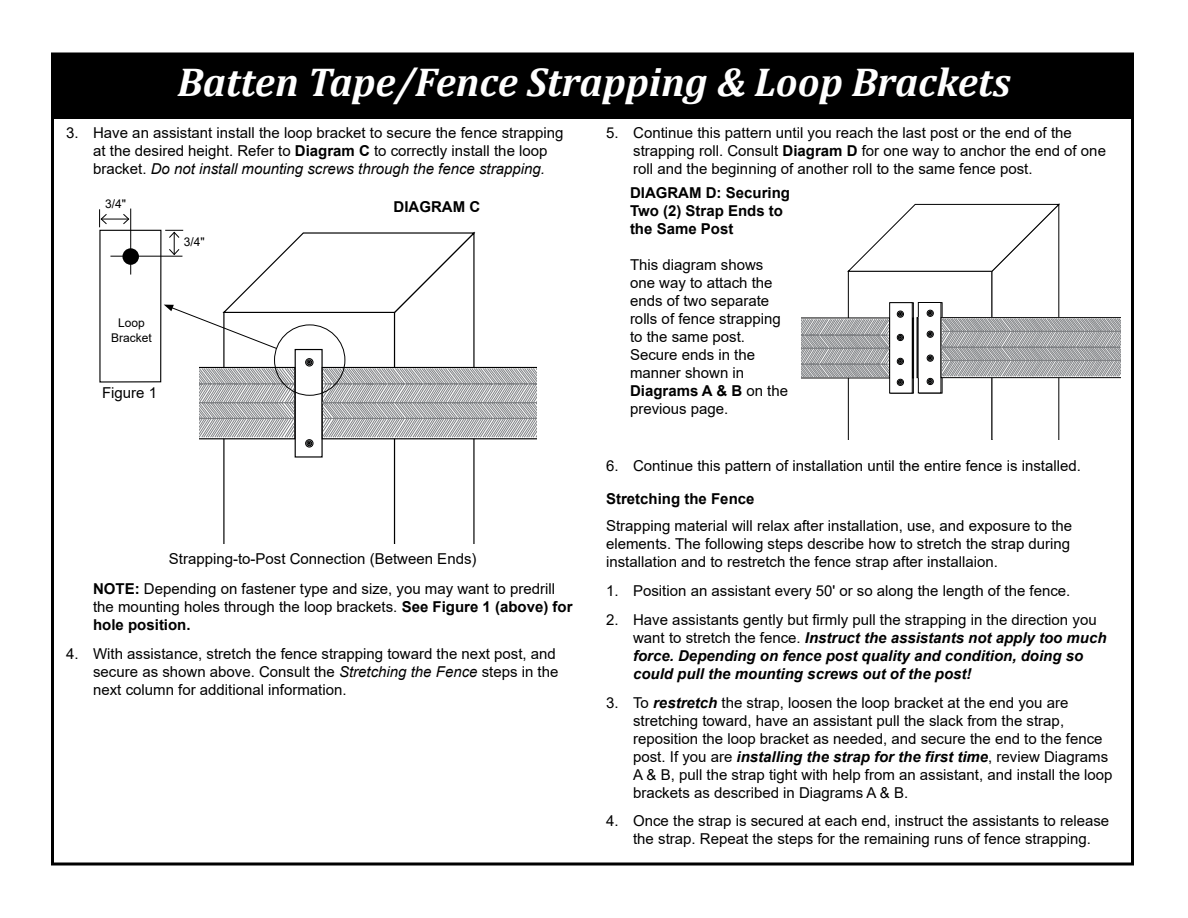
<style>
.page{position:relative;width:1188px;height:918px;background:#fff}
.page>*{position:absolute;margin:0;border:0;box-sizing:border-box;transform-origin:0 0}
.t1{font:italic 700 40.5px "Cambria";color:#fff}
.t2{font:15px/18px "Arial";color:#000}
.t3{font:italic 700 15px/18px "Arial";color:#000}
.t4{font:700 15px/18px "Arial";color:#000}
.t5{font:12px/14.4px "Arial";color:#000;text-align:center}
.s1{font-weight:700}
.s2{font-style:italic}
.s3{font-weight:400;font-style:normal}
.s4{font-weight:700;font-style:italic}
</style>
<div class="page">
<div style="left:54px;top:54px;width:1080px;height:64px;background:#000"></div>
<svg style="left:802px;top:203px;width:318px;height:237px"></svg>
<div style="left:99px;top:230px;width:62px;height:153px;border:1px solid #000"></div>
<div style="left:122px;top:248px;width:17px;height:17px;background:#000;border-radius:50%"></div>
<hr style="left:130px;top:209px;width:1px;height:66px;background:#000">
<hr style="left:110px;top:256px;width:72px;height:1px;background:#000">
<svg style="left:99px;top:209px;width:31px;height:18px"></svg>
<svg style="left:164px;top:230px;width:373px;height:314px"></svg>
<h1 class="t1" style="left:177px;top:54px;width:835px">Batten Tape/Fence Strapping &amp; Loop Brackets</h1>
<p class="t2" style="left:93px;top:124px;width:472px;text-indent:-27px">3. Have an assistant install the loop bracket to secure the fence strapping at the desired height. Refer to <span class="s1">Diagram C</span> to correctly install the loop bracket. <span class="s2">Do not install mounting screws through the fence strapping.</span></p>
<p class="t5" style="left:105px;top:196px;width:22px">3/4"</p>
<p class="t5" style="left:111px;top:316px;width:42px">Loop<br>Bracket</p>
<p class="t2" style="left:102px;top:384px;width:57px">Figure 1</p>
<p class="t5" style="left:184px;top:234px;width:22px">3/4"</p>
<p class="t4" style="left:394px;top:198px;width:88px">DIAGRAM C</p>
<p class="t2" style="left:169px;top:550px;width:309px">Strapping-to-Post Connection (Between Ends)</p>
<p class="t2" style="left:93px;top:580px;width:481px"><span class="s1">NOTE:</span> Depending on fastener type and size, you may want to predrill the mounting holes through the loop brackets. <span class="s1">See Figure 1 (above) for hole position.</span></p>
<p class="t2" style="left:93px;top:645px;width:467px;text-indent:-27px">4. With assistance, stretch the fence strapping toward the next post, and secure as shown above. Consult the <span class="s2">Stretching the Fence</span> steps in the next column for additional information.</p>
<p class="t2" style="left:633px;top:124px;width:474px;text-indent:-27px">5. Continue this pattern until you reach the last post or the end of the strapping roll. Consult <span class="s1">Diagram D</span> for one way to anchor the end of one roll and the beginning of another roll to the same fence post.</p>
<p class="t4" style="left:630px;top:184px;width:162px">DIAGRAM D: Securing<br>Two (2) Strap Ends to the Same Post</p>
<p class="t2" style="left:630px;top:256px;width:160px">This diagram shows one way to attach the ends of two separate rolls of fence strapping to the same post.<br>Secure ends in the manner shown in<br><span class="s1">Diagrams A &amp; B</span> on the previous page.</p>
<p class="t2" style="left:606px;top:457px;width:476px">6. Continue this pattern of installation until the entire fence is installed.</p>
<p class="t4" style="left:606px;top:490px;width:150px">Stretching the Fence</p>
<p class="t2" style="left:606px;top:517px;width:468px">Strapping material will relax after installation, use, and exposure to the elements. The following steps describe how to stretch the strap during installation and to restretch the fence strap after installaion.</p>
<p class="t2" style="left:606px;top:582px;width:466px">1. Position an assistant every 50' or so along the length of the fence.</p>
<p class="t3" style="left:633px;top:611px;width:475px;text-indent:-27px"><span class="s3">2. Have assistants gently but firmly pull the strapping in the direction you want to stretch the fence.</span> Instruct the assistants not apply too much force. Depending on fence post quality and condition, doing so could pull the mounting screws out of the post!</p>
<p class="t2" style="left:633px;top:693px;width:481px;text-indent:-27px">3. To <span class="s4">restretch</span> the strap, loosen the loop bracket at the end you are stretching toward, have an assistant pull the slack from the strap, reposition the loop bracket as needed, and secure the end to the fence post. If you are <span class="s4">installing the strap for the first time</span>, review Diagrams A &amp; B, pull the strap tight with help from an assistant, and install the loop brackets as described in Diagrams A &amp; B.</p>
<p class="t2" style="left:606px;top:812px;width:505px;text-align:center">4. Once the strap is secured at each end, instruct the assistants to release the strap. Repeat the steps for the remaining runs of fence strapping.</p>
</div>
